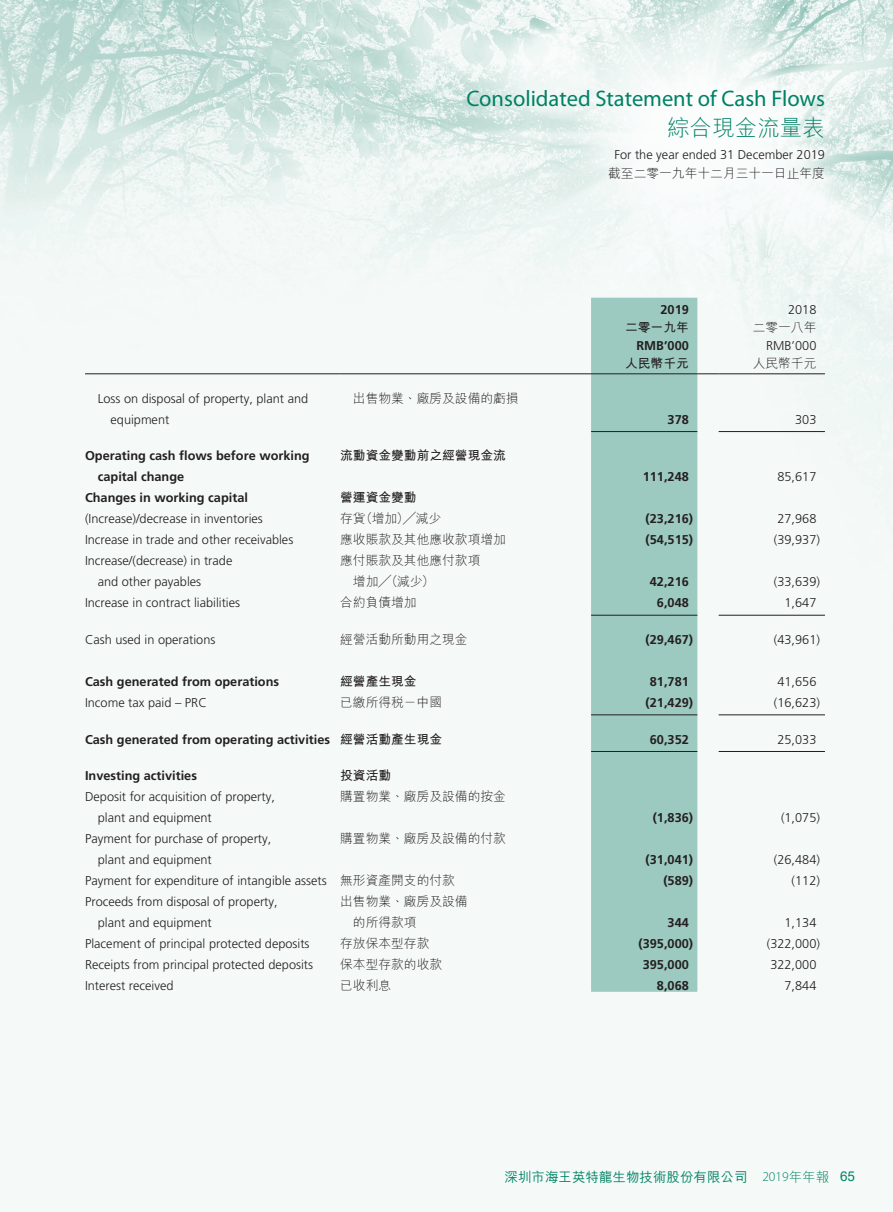
<style>
.page{position:relative;width:893px;height:1212px;background:#fff}
.page>*{position:absolute;margin:0;border:0;box-sizing:border-box;transform-origin:0 0}
.t1{font:22.5px "Myriad Pro";color:#008164}
.t2{font:300 22.5px "M Hei HK";color:#008164}
.t3{font:500 13.5px "M Hei HK";color:#008164}
.t4{font:13.5px "Arial";color:#008164}
.t5{font:300 12.75px/21px "Frutiger LT Std";color:#231f20}
.t6{font:700 12.75px/21px "Frutiger LT Std";color:#231f20}
.t7{font:300 12.75px/21px "M Hei HK";color:#231f20}
.t8{font:700 12.75px "M Hei HK";color:#231f20}
.s1{font-family:"M Hei HK"}
.s2{font-family:"Myriad Pro";font-weight:300}
.s3{font-weight:300}
</style>
<div class="page">
<img style="left:0;top:0;width:893px;height:992px">
<div style="left:591px;top:298px;width:106px;height:694px;background:#9dcac0"></div>
<hr style="left:85px;top:373px;width:255px;height:1px;background:#231f20">
<hr style="left:340px;top:373px;width:251px;height:1px;background:#231f20">
<hr style="left:591px;top:373px;width:106px;height:1px;background:#231f20">
<svg style="left:697px;top:373px;width:22px;height:1px"></svg>
<hr style="left:719px;top:373px;width:106px;height:1px;background:#231f20">
<hr style="left:591px;top:431px;width:106px;height:1px;background:#231f20">
<hr style="left:719px;top:431px;width:106px;height:1px;background:#231f20">
<hr style="left:591px;top:615px;width:106px;height:1px;background:#231f20">
<hr style="left:719px;top:615px;width:106px;height:1px;background:#231f20">
<hr style="left:591px;top:714px;width:106px;height:1px;background:#231f20">
<hr style="left:719px;top:714px;width:106px;height:1px;background:#231f20">
<hr style="left:591px;top:751px;width:106px;height:1px;background:#231f20">
<hr style="left:719px;top:751px;width:106px;height:1px;background:#231f20">
<h1 class="t1" style="left:466px;top:85px;width:360px">Consolidated Statement of Cash Flows</h1>
<h1 class="t2" style="left:667px;top:112px;width:159px">綜合現金流量表</h1>
<p class="t5" style="left:614px;top:145px;width:212px">For the year ended 31 December 2019</p>
<p class="t7" style="left:608px;top:163px;width:218px">截至二零一九年十二月三十一日止年度</p>
<p class="t5" style="left:111px;top:388px;width:199px;text-indent:-13px">Loss on disposal of property, plant and equipment</p>
<p class="t7" style="left:353px;top:387px;width:167px">出售物業、廠房及設備的虧損</p>
<p class="t6" style="left:98px;top:445px;width:213px;text-indent:-13px">Operating cash flows before working capital change</p>
<p class="t8" style="left:340px;top:446px;width:167px">流動資金變動前之經營現金流</p>
<p class="t6" style="left:660px;top:299px;width:30px">2019</p>
<p class="t5" style="left:788px;top:299px;width:30px">2018</p>
<p class="t8" style="left:625px;top:318px;width:65px">二零一九年</p>
<p class="t7" style="left:753px;top:316px;width:65px">二零一八年</p>
<p class="t6" style="left:636px;top:335px;width:54px">RMB’000</p>
<p class="t5" style="left:766px;top:335px;width:52px">RMB’000</p>
<p class="t8" style="left:625px;top:354px;width:65px">人民幣千元</p>
<p class="t7" style="left:753px;top:352px;width:65px">人民幣千元</p>
<p class="t6" style="left:668px;top:409px;width:23px">378</p>
<p class="t5" style="left:795px;top:409px;width:23px">303</p>
<p class="t6" style="left:643px;top:466px;width:48px">111,248</p>
<p class="t5" style="left:777px;top:466px;width:40px">85,617</p>
<p class="t6" style="left:85px;top:487px;width:164px">Changes in working capital</p>
<p class="t8" style="left:340px;top:488px;width:78px">營運資金變動</p>
<p class="t5" style="left:85px;top:508px;width:179px">(Increase)/decrease in inventories</p>
<p class="t7" style="left:340px;top:507px;width:103px">存貨（增加）╱減少</p>
<p class="t6" style="left:646px;top:508px;width:49px">(23,216)</p>
<p class="t5" style="left:777px;top:508px;width:40px">27,968</p>
<p class="t5" style="left:85px;top:529px;width:210px">Increase in trade and other receivables</p>
<p class="t7" style="left:340px;top:528px;width:167px">應收賬款及其他應收款項增加</p>
<p class="t6" style="left:646px;top:529px;width:49px">(54,515)</p>
<p class="t5" style="left:774px;top:529px;width:48px">(39,937)</p>
<p class="t5" style="left:98px;top:550px;width:136px;text-indent:-13px">Increase/(decrease) in trade and other payables</p>
<p class="t7" style="left:353px;top:549px;width:129px;text-indent:-13px">應付賬款及其他應付款項增加╱（減少）</p>
<p class="t6" style="left:650px;top:571px;width:40px">42,216</p>
<p class="t5" style="left:774px;top:571px;width:48px">(33,639)</p>
<p class="t5" style="left:85px;top:592px;width:157px">Increase in contract liabilities</p>
<p class="t7" style="left:340px;top:591px;width:78px">合約負債增加</p>
<p class="t6" style="left:657px;top:592px;width:33px">6,048</p>
<p class="t5" style="left:784px;top:592px;width:33px">1,647</p>
<p class="t5" style="left:85px;top:629px;width:132px">Cash used in operations</p>
<p class="t7" style="left:340px;top:628px;width:129px">經營活動所動用之現金</p>
<p class="t6" style="left:646px;top:629px;width:49px">(29,467)</p>
<p class="t5" style="left:774px;top:629px;width:48px">(43,961)</p>
<p class="t6" style="left:85px;top:671px;width:196px">Cash generated from operations</p>
<p class="t8" style="left:340px;top:672px;width:78px">經營產生現金</p>
<p class="t6" style="left:650px;top:671px;width:40px">81,781</p>
<p class="t5" style="left:777px;top:671px;width:40px">41,656</p>
<p class="t5" style="left:85px;top:692px;width:123px">Income tax paid – PRC</p>
<p class="t7" style="left:340px;top:691px;width:103px">已繳所得稅－中國</p>
<p class="t6" style="left:646px;top:692px;width:49px">(21,429)</p>
<p class="t5" style="left:774px;top:692px;width:48px">(16,623)</p>
<p class="t6" style="left:85px;top:729px;width:359px">Cash generated from operating activities <span class="s1">經營活動產生現金</span></p>
<p class="t6" style="left:650px;top:729px;width:40px">60,352</p>
<p class="t5" style="left:777px;top:729px;width:40px">25,033</p>
<p class="t6" style="left:85px;top:765px;width:113px">Investing activities</p>
<p class="t8" style="left:340px;top:766px;width:52px">投資活動</p>
<p class="t5" style="left:98px;top:786px;width:179px;text-indent:-13px">Deposit for acquisition of property, plant and equipment</p>
<p class="t7" style="left:340px;top:785px;width:167px">購置物業、廠房及設備的按金</p>
<p class="t6" style="left:653px;top:807px;width:42px">(1,836)</p>
<p class="t5" style="left:781px;top:807px;width:40px">(1,075)</p>
<p class="t5" style="left:98px;top:828px;width:175px;text-indent:-13px">Payment for purchase of property, plant and equipment</p>
<p class="t7" style="left:340px;top:827px;width:167px">購置物業、廠房及設備的付款</p>
<p class="t6" style="left:646px;top:849px;width:49px">(31,041)</p>
<p class="t5" style="left:774px;top:849px;width:48px">(26,484)</p>
<p class="t5" style="left:85px;top:870px;width:371px">Payment for expenditure of intangible assets <span class="s1">無形資產開支的付款</span></p>
<p class="t6" style="left:663px;top:870px;width:31px">(589)</p>
<p class="t5" style="left:792px;top:870px;width:30px">(112)</p>
<p class="t5" style="left:98px;top:891px;width:181px;text-indent:-13px">Proceeds from disposal of property, plant and equipment</p>
<p class="t7" style="left:353px;top:890px;width:116px;text-indent:-13px">出售物業、廠房及設備的所得款項</p>
<p class="t6" style="left:668px;top:912px;width:23px">344</p>
<p class="t5" style="left:784px;top:912px;width:33px">1,134</p>
<p class="t5" style="left:85px;top:933px;width:226px">Placement of principal protected deposits</p>
<p class="t7" style="left:340px;top:932px;width:91px">存放保本型存款</p>
<p class="t6" style="left:638px;top:933px;width:56px">(395,000)</p>
<p class="t5" style="left:767px;top:933px;width:55px">(322,000)</p>
<p class="t5" style="left:85px;top:954px;width:230px">Receipts from principal protected deposits</p>
<p class="t7" style="left:340px;top:953px;width:103px">保本型存款的收款</p>
<p class="t6" style="left:643px;top:954px;width:48px">395,000</p>
<p class="t5" style="left:770px;top:954px;width:48px">322,000</p>
<p class="t5" style="left:85px;top:975px;width:90px">Interest received</p>
<p class="t7" style="left:340px;top:974px;width:53px">已收利息</p>
<p class="t6" style="left:657px;top:975px;width:33px">8,068</p>
<p class="t5" style="left:784px;top:975px;width:33px">7,844</p>
<p class="t3" style="left:505px;top:1167px;width:326px">深圳市海王英特龍生物技術股份有限公司 <span class="s2">2019</span><span class="s3">年年報</span></p>
<p class="t4" style="left:840px;top:1167px;width:17px">65</p>
</div>
